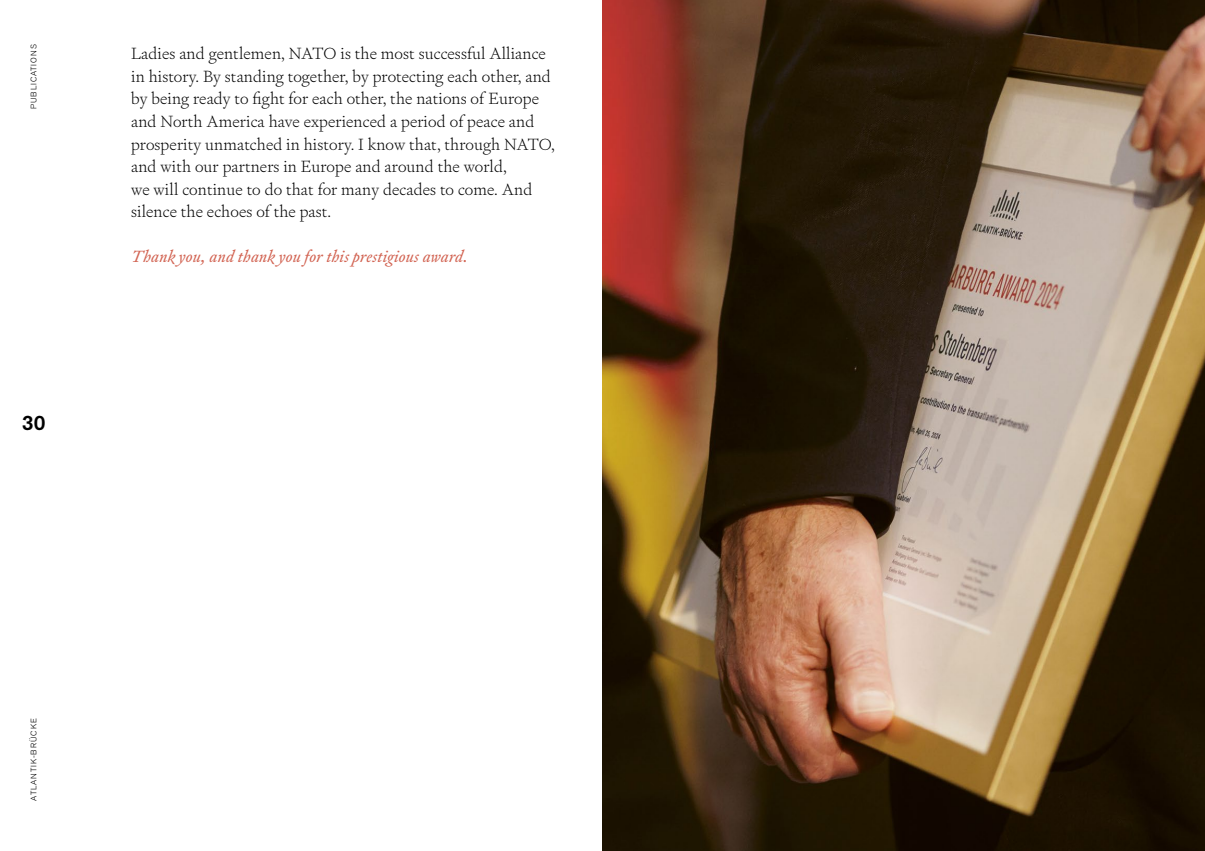
<style>
.page{position:relative;width:1205px;height:851px;background:#fff}
.page>*{position:absolute;margin:0;border:0;box-sizing:border-box;transform-origin:0 0}
.t1{font:500 20.75px "Akzidenz Grotesk Std";color:#000}
.t2{font:200 16.25px/22.5px "Signifier";letter-spacing:.005em;color:#000}
.t3{font:italic 16.25px "Signifier";letter-spacing:.01em;color:#d26453}
.t4{font:300 8px "Akzidenz Grotesk Std";letter-spacing:.11em;color:#000}
.t5{font:300 8px "Akzidenz Grotesk Std";letter-spacing:.13em;color:#000}
</style>
<div class="page">
<img style="left:602px;top:0;width:603px;height:850px">
<p class="t5" style="left:29px;top:109px;width:67px;rotate:-90deg">PUBLICATIONS</p>
<p class="t1" style="left:22px;top:410px;width:25px">30</p>
<p class="t2" style="left:131px;top:43px;width:425px">Ladies and gentlemen, NATO is the most successful Alliance in history. By standing together, by protecting each other, and by being ready to fight for each other, the nations of Europe and North America have experienced a period of peace and prosperity unmatched in history. I know that, through NATO, and with our partners in Europe and around the world,<br>we will continue to do that for many decades to come. And silence the echoes of the past.</p>
<p class="t3" style="left:131px;top:246px;width:339px">Thank you, and thank you for this prestigious award.</p>
<p class="t4" style="left:29px;top:800px;width:84px;rotate:-90deg">ATLANTIK-BRÜCKE</p>
</div>
